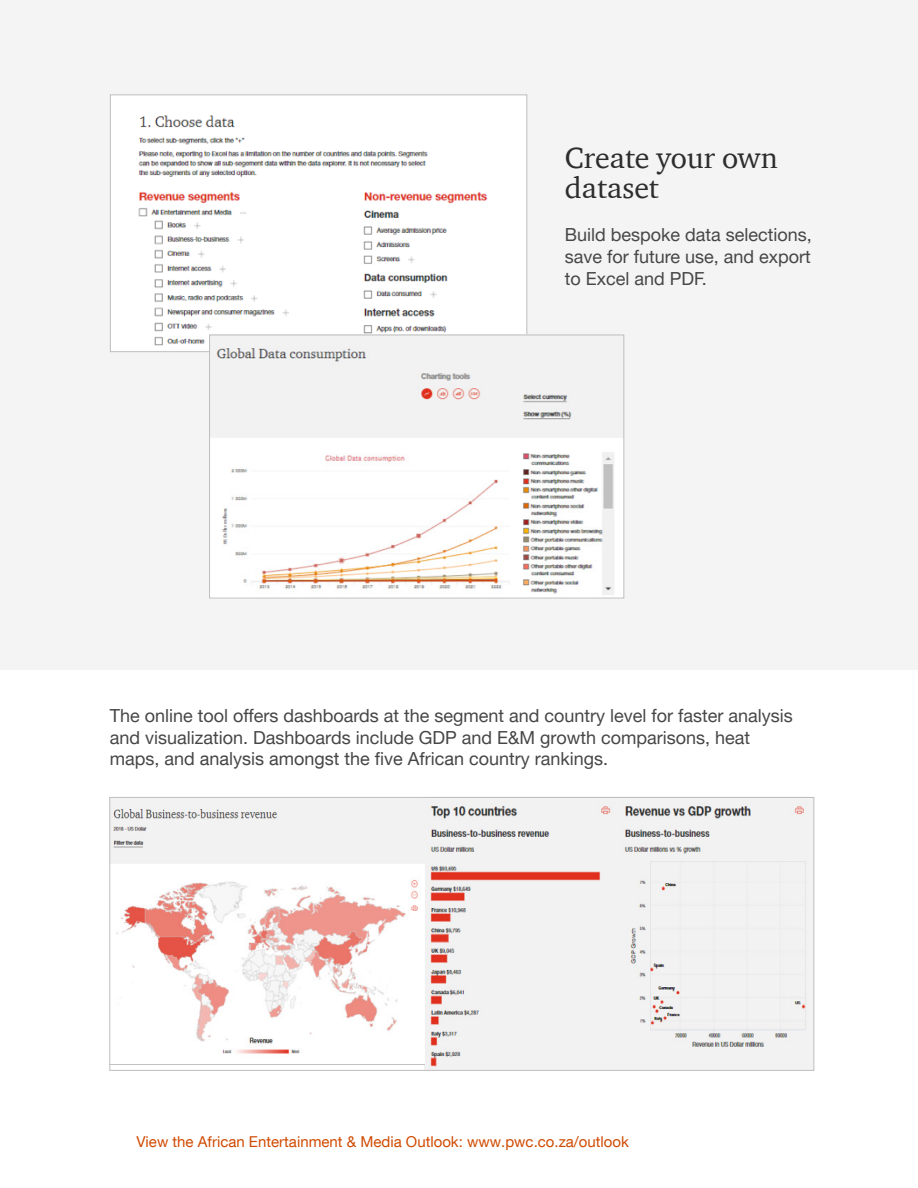
<style>
.page{position:relative;width:918px;height:1188px;background:#fff}
.page>*{position:absolute;margin:0;border:0;box-sizing:border-box;transform-origin:0 0}
.t1{font:30px/30px "ITC Charter Com";color:#2d2d2d}
.text{font:18px/21.6px "Helvetica Neue LT Pro";color:#464646;text-align:justify}
.t2{font:15px "Helvetica Neue LT Com";color:#d04a02}
.s1{font-family:"Helvetica Neue LT Com"}
</style>
<div class="page">
<div style="left:0;top:0;width:918px;height:670px;background:#f4f4f4"></div>
<div style="left:110px;top:95px;width:417px;height:257px;background:#fff"></div>
<img style="left:138px;top:115px;width:361px;height:231px">
<img style="left:211px;top:337px;width:411px;height:259px">
<div style="left:209px;top:335px;width:415px;height:263px;border:1px solid #bebebe"></div>
<img style="left:111px;top:799px;width:701px;height:270px">
<div style="left:109px;top:797px;width:705px;height:274px;border:1px solid #bebebe"></div>
<p class="t1" style="left:565px;top:142px;width:214px">Create your own dataset</p>
<p class="text" style="left:565px;top:224px;width:249px">Build bespoke data selections, save for future use, and export to Excel and PDF.</p>
<p class="text" style="left:110px;top:704px;width:685px;text-align:left">The online tool offers dashboards at the segment and country level for faster analysis and visualization. Dashboards include GDP and E&amp;M growth comparisons, heat maps, and <span class="s1">analysis amongst the five African</span> country rankings.</p>
<p class="t2" style="left:136px;top:1132px;width:494px">View the African Entertainment &amp; Media Outlook: www.pwc.co.za/outlook</p>
</div>
